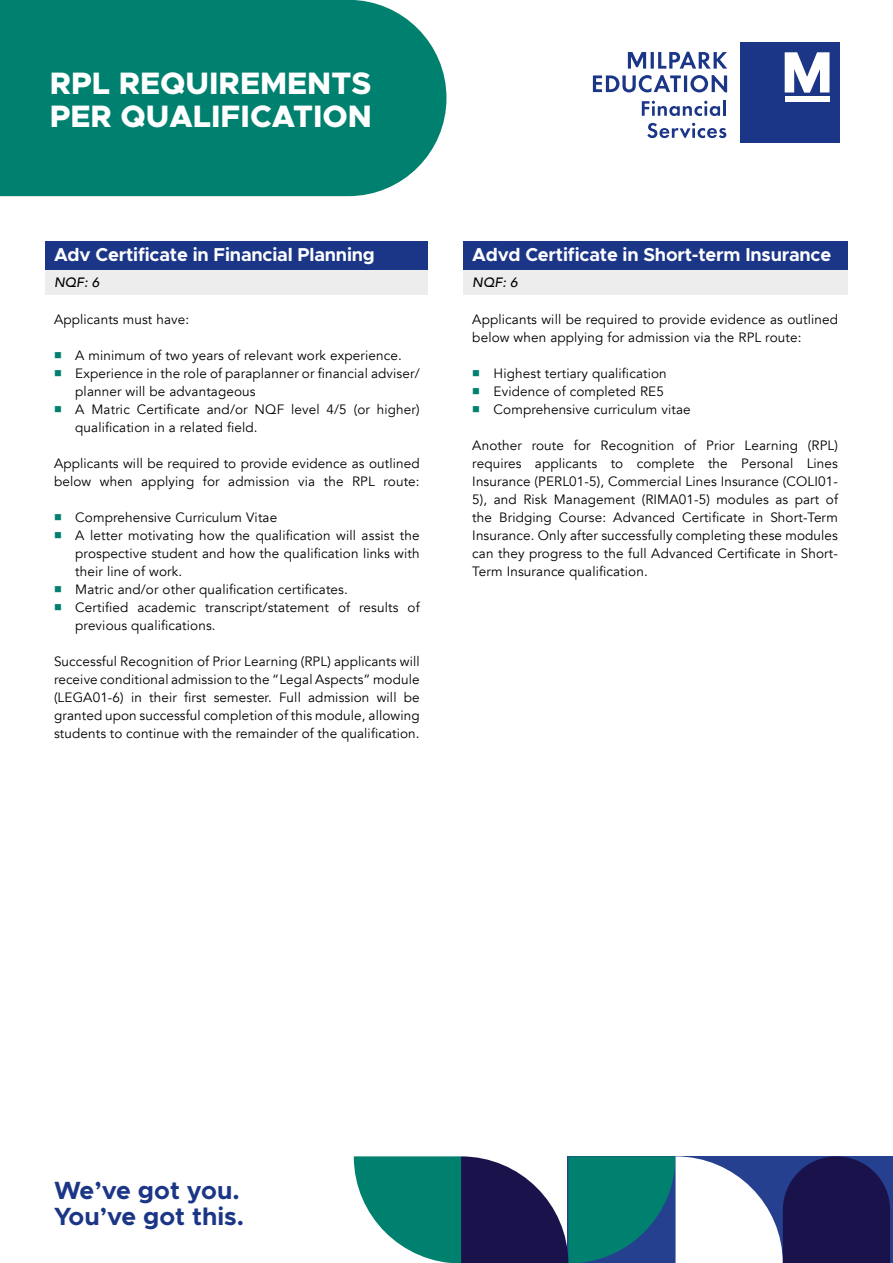
<style>
.page{position:relative;width:893px;height:1263px;background:#fff}
.page>*{position:absolute;margin:0;border:0;box-sizing:border-box;transform-origin:0 0}
.t1{font:800 31.05px/32.4px "Metropolis";color:#fff}
.t2{font:700 25.05px/26.1px "Metropolis";color:#1c3687}
.t3{font:700 18.75px "Metropolis";letter-spacing:-.01em;color:#fff}
.t4{font:13.5px/18px "Avenir";letter-spacing:.01em;color:#000}
.t5{font:italic 500 13.5px "Avenir";letter-spacing:.01em;color:#000}
.s1{color:#00806e}
</style>
<div class="page">
<div style="left:463px;top:269px;width:385px;height:26px;background:#eeeded"></div>
<div style="left:45px;top:269px;width:383px;height:26px;background:#eeeded"></div>
<div style="left:463px;top:241px;width:385px;height:28px;background:#1c3687"></div>
<svg style="left:354px;top:1156px;width:536px;height:107px"></svg>
<div style="left:45px;top:241px;width:383px;height:28px;background:#1c3687"></div>
<div style="left:0;top:0;width:446px;height:196px;background:#00806e"></div>
<div style="left:740px;top:42px;width:100px;height:100px;background:#1c3687"></div>
<svg style="left:785px;top:52px;width:44px;height:41px"></svg>
<div style="left:785px;top:96px;width:44px;height:6px;background:#fff"></div>
<svg style="left:593px;top:52px;width:134px;height:40px"></svg>
<svg style="left:642px;top:101px;width:78px;height:15px"></svg>
<hr style="left:723px;top:100px;width:3px;height:16px;background:#1c3687">
<svg style="left:647px;top:123px;width:79px;height:15px"></svg>
<h1 class="t1" style="left:50px;top:67px;width:324px">RPL REQUIREMENTS<br>PER QUALIFICATION</h1>
<h3 class="t3" style="left:54px;top:243px;width:322px">Adv Certificate in Financial Planning</h3>
<p class="t5" style="left:54px;top:274px;width:47px">NQF: 6</p>
<p class="t4" style="left:54px;top:311px;width:137px">Applicants must have:</p>
<p class="t4" style="left:54px;top:347px;width:349px"><span class="s1">■</span> A minimum of two years of relevant work experience.</p>
<p class="t4" style="left:75px;top:365px;width:346px;text-indent:-21px"><span class="s1">■</span> Experience in the role of paraplanner or financial adviser/ planner will be advantageous</p>
<p class="t4" style="left:75px;top:401px;width:346px;text-indent:-21px"><span class="s1">■</span> A Matric Certificate and/or NQF level 4/5 (or higher) qualification in a related field.</p>
<p class="t4" style="left:54px;top:455px;width:367px">Applicants will be required to provide evidence as outlined below when applying for admission via the RPL route:</p>
<p class="t4" style="left:54px;top:509px;width:225px"><span class="s1">■</span> Comprehensive Curriculum Vitae</p>
<p class="t4" style="left:75px;top:527px;width:346px;text-align:justify;text-indent:-21px"><span class="s1">■</span> A letter motivating how the qualification will assist the prospective student and how the qualification links with their line of work.</p>
<p class="t4" style="left:54px;top:581px;width:295px"><span class="s1">■</span> Matric and/or other qualification certificates.</p>
<p class="t4" style="left:75px;top:599px;width:346px;text-indent:-21px"><span class="s1">■</span> Certified academic transcript/statement of results of previous qualifications.</p>
<p class="t4" style="left:54px;top:653px;width:367px;text-align:justify">Successful Recognition of Prior Learning (RPL) applicants will receive conditional admission to the “Legal Aspects” module (LEGA01-6) in their first semester. Full admission will be granted upon successful completion of this module, allowing students to continue with the remainder of the qualification.</p>
<h3 class="t3" style="left:472px;top:243px;width:361px">Advd Certificate in Short-term Insurance</h3>
<p class="t5" style="left:472px;top:274px;width:47px">NQF: 6</p>
<p class="t4" style="left:472px;top:311px;width:367px">Applicants will be required to provide evidence as outlined below when applying for admission via the RPL route:</p>
<p class="t4" style="left:472px;top:365px;width:196px"><span class="s1">■</span> Highest tertiary qualification</p>
<p class="t4" style="left:472px;top:383px;width:193px"><span class="s1">■</span> Evidence of completed RE5</p>
<p class="t4" style="left:472px;top:401px;width:220px"><span class="s1">■</span> Comprehensive curriculum vitae</p>
<p class="t4" style="left:472px;top:437px;width:367px;text-align:justify">Another route for Recognition of Prior Learning (RPL) requires applicants to complete the Personal Lines Insurance (PERL01-5), Commercial Lines Insurance (COLI01- 5), and Risk Management (RIMA01-5) modules as part of the Bridging Course: Advanced Certificate in Short-Term Insurance. Only after successfully completing these modules can they progress to the full Advanced Certificate in Short-Term Insurance qualification.</p>
<h2 class="t2" style="left:54px;top:1177px;width:192px">We’ve got you.<br>You’ve got this.</h2>
</div>
